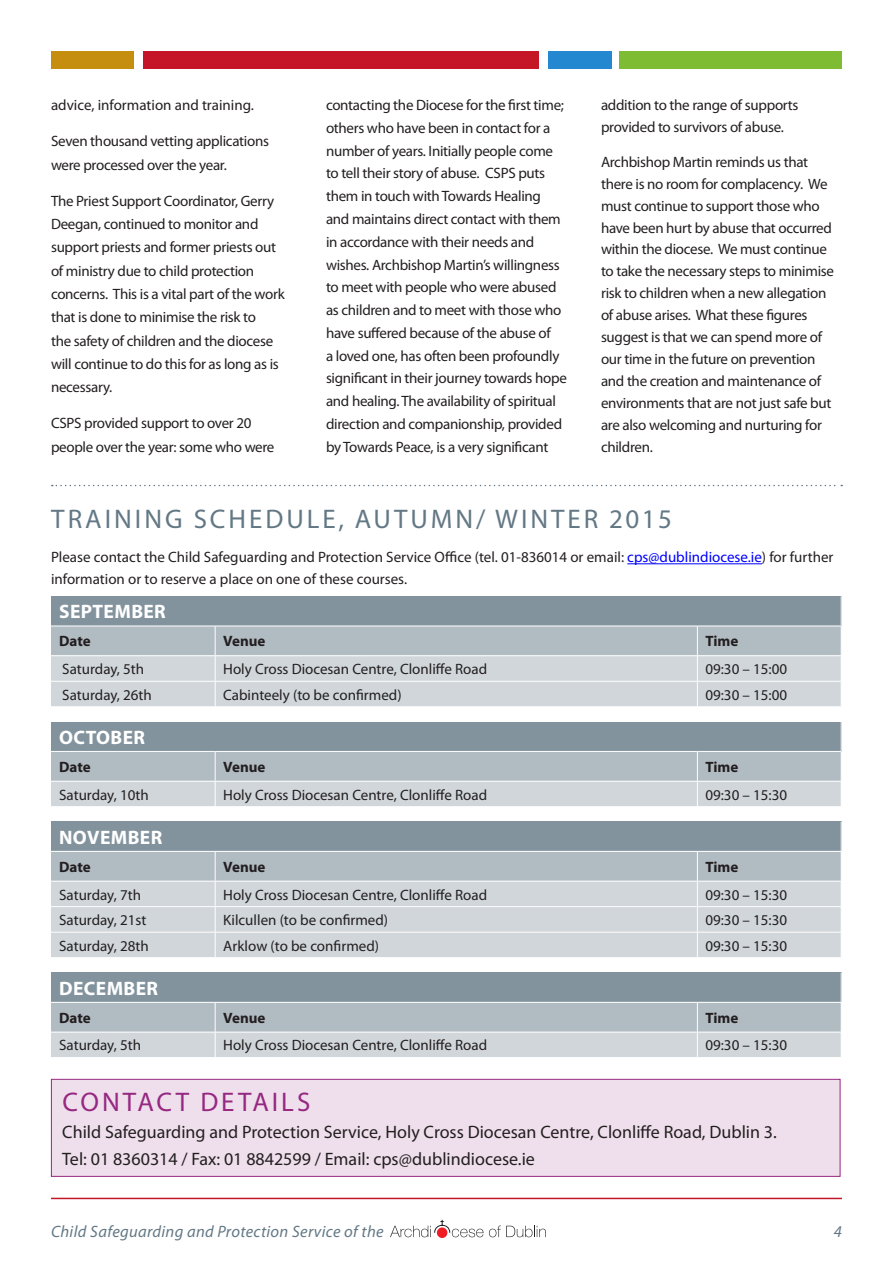
<style>
.page{position:relative;width:893px;height:1263px;background:#fff}
.page>*{position:absolute;margin:0;border:0;box-sizing:border-box;transform-origin:0 0}
.HEADING_1{font:27px "Myriad Pro";letter-spacing:.11em;color:#637885}
.HEADING_1-2{font:27px "Myriad Pro";letter-spacing:.11em;color:#962881}
.HEADING_3{font:700 19.5px "Myriad Pro";letter-spacing:.02em;color:#fff}
.BODY_COPY{font:18px "Myriad Pro";color:#231f20}
.BODY_COPY-2{font:italic 16.5px "Myriad Pro";letter-spacing:.02em;color:#637885}
.BODY_COPY-3{font:15px/22.8px "Myriad Pro";letter-spacing:-.02em;color:#231f20}
.BODY_COPY-4{font:15px/21.8px "Myriad Pro";color:#231f20}
.BODY_COPY-5{font:700 15px "Myriad Pro";color:#231f20}
.s1{color:#00f}
</style>
<div class="page">
<div style="left:51px;top:51px;width:83px;height:17px;background:#c58e0f"></div>
<div style="left:548px;top:51px;width:64px;height:17px;background:#2388cf"></div>
<div style="left:620px;top:51px;width:222px;height:17px;background:#7ebc34"></div>
<div style="left:143px;top:51px;width:396px;height:17px;background:#c51627"></div>
<hr style="left:51px;top:1198px;width:791px;height:1px;background:#c51627">
<svg style="left:390px;top:1219px;width:93px;height:18px"></svg>
<svg style="left:489px;top:1225px;width:57px;height:12px"></svg>
<hr style="left:627px;top:563px;width:135px;height:1px;background:#00f">
<svg style="left:52px;top:485px;width:790px;height:1px"></svg>
<div style="left:51px;top:596px;width:790px;height:30px;background:#82939d"></div>
<svg style="left:51px;top:627px;width:790px;height:79px;background:#c6cdd2"></svg>
<svg style="left:51px;top:722px;width:791px;height:84px;background:#aab6bd"></svg>
<hr style="left:51px;top:751px;width:164px;height:1px;background:#fff">
<hr style="left:215px;top:751px;width:482px;height:1px;background:#fff">
<hr style="left:697px;top:751px;width:145px;height:1px;background:#fff">
<div style="left:51px;top:821px;width:790px;height:30px;background:#82939d"></div>
<svg style="left:51px;top:852px;width:790px;height:105px;background:#c8cfd4"></svg>
<div style="left:51px;top:972px;width:790px;height:30px;background:#82939d"></div>
<svg style="left:51px;top:1003px;width:790px;height:54px;background:#c0c8cd"></svg>
<div style="left:51px;top:1079px;width:789px;height:98px;background:#efdfec;border:1px solid #962881"></div>
<p class="BODY_COPY-4" style="left:51px;top:94px;width:204px">advice, information and training.</p>
<p class="BODY_COPY-3" style="left:51px;top:129px;width:219px;line-height:23.4px">Seven thousand vetting applications were processed over the year.</p>
<p class="BODY_COPY-3" style="left:51px;top:189px;width:235px;line-height:23.4px">The Priest Support Coordinator, Gerry Deegan, continued to monitor and support priests and former priests out of ministry due to child protection concerns. This is a vital part of the work that is done to minimise the risk to<br>the safety of children and the diocese will continue to do this for as long as is necessary.</p>
<p class="BODY_COPY-3" style="left:51px;top:411px;width:225px;line-height:23.4px">CSPS provided support to over 20 people over the year: some who were</p>
<p class="BODY_COPY-3" style="left:326px;top:93px;width:242px">contacting the Diocese for the first time; others who have been in contact for a number of years. Initially people come to tell their story of abuse. CSPS puts them in touch with Towards Healing and maintains direct contact with them in accordance with their needs and wishes. Archbishop Martin’s willingness to meet with people who were abused as children and to meet with those who have suffered because of the abuse of<br>a loved one, has often been profoundly significant in their journey towards hope and healing. The availability of spiritual direction and companionship, provided by Towards Peace, is a very significant</p>
<p class="BODY_COPY-3" style="left:601px;top:94px;width:199px;line-height:21.9px">addition to the range of supports provided to survivors of abuse.</p>
<p class="BODY_COPY-3" style="left:601px;top:151px;width:235px;line-height:21.9px">Archbishop Martin reminds us that there is no room for complacency. We must continue to support those who have been hurt by abuse that occurred within the diocese. We must continue to take the necessary steps to minimise risk to children when a new allegation of abuse arises. What these figures suggest is that we can spend more of our time in the future on prevention and the creation and maintenance of environments that are not just safe but are also welcoming and nurturing for children.</p>
<p class="HEADING_1" style="left:51px;top:502px;width:622px">TRAINING SCHEDULE, AUTUMN/ WINTER 2015</p>
<p class="BODY_COPY-4" style="left:51px;top:546px;width:784px">Please contact the Child Safeguarding and Protection Service Office (tel. 01-836014 or email: <span class="s1">cps@dublindiocese.ie</span>) for further information or to reserve a place on one of these courses.</p>
<p class="HEADING_3" style="left:59px;top:599px;width:108px">SEPTEMBER</p>
<p class="BODY_COPY-5" style="left:59px;top:632px;width:33px">Date</p>
<p class="BODY_COPY-5" style="left:223px;top:632px;width:44px">Venue</p>
<p class="BODY_COPY-5" style="left:705px;top:632px;width:34px">Time</p>
<p class="BODY_COPY-4" style="left:62px;top:658px;width:83px">Saturday, 5th</p>
<p class="BODY_COPY-4" style="left:223px;top:658px;width:265px">Holy Cross Diocesan Centre, Clonliffe Road</p>
<p class="BODY_COPY-3" style="left:705px;top:657px;width:83px">09:30 – 15:00</p>
<p class="BODY_COPY-4" style="left:62px;top:683px;width:91px">Saturday, 26th</p>
<p class="BODY_COPY-4" style="left:223px;top:683px;width:180px">Cabinteely (to be confirmed)</p>
<p class="BODY_COPY-3" style="left:705px;top:683px;width:83px">09:30 – 15:00</p>
<p class="HEADING_3" style="left:59px;top:724px;width:88px">OCTOBER</p>
<p class="BODY_COPY-5" style="left:59px;top:757px;width:33px">Date</p>
<p class="BODY_COPY-5" style="left:223px;top:757px;width:44px">Venue</p>
<p class="BODY_COPY-5" style="left:705px;top:757px;width:34px">Time</p>
<p class="BODY_COPY-4" style="left:59px;top:783px;width:91px">Saturday, 10th</p>
<p class="BODY_COPY-4" style="left:223px;top:783px;width:265px">Holy Cross Diocesan Centre, Clonliffe Road</p>
<p class="BODY_COPY-3" style="left:705px;top:783px;width:83px">09:30 – 15:30</p>
<p class="HEADING_3" style="left:59px;top:824px;width:105px">NOVEMBER</p>
<p class="BODY_COPY-5" style="left:59px;top:857px;width:33px">Date</p>
<p class="BODY_COPY-5" style="left:223px;top:857px;width:44px">Venue</p>
<p class="BODY_COPY-5" style="left:705px;top:857px;width:34px">Time</p>
<p class="BODY_COPY-4" style="left:59px;top:883px;width:83px">Saturday, 7th</p>
<p class="BODY_COPY-4" style="left:223px;top:883px;width:265px">Holy Cross Diocesan Centre, Clonliffe Road</p>
<p class="BODY_COPY-3" style="left:705px;top:883px;width:83px">09:30 – 15:30</p>
<p class="BODY_COPY-4" style="left:59px;top:909px;width:89px">Saturday, 21st</p>
<p class="BODY_COPY-4" style="left:223px;top:909px;width:166px">Kilcullen (to be confirmed)</p>
<p class="BODY_COPY-3" style="left:705px;top:908px;width:83px">09:30 – 15:30</p>
<p class="BODY_COPY-4" style="left:59px;top:934px;width:91px">Saturday, 28th</p>
<p class="BODY_COPY-4" style="left:223px;top:934px;width:157px">Arklow (to be confirmed)</p>
<p class="BODY_COPY-3" style="left:705px;top:934px;width:83px">09:30 – 15:30</p>
<p class="HEADING_3" style="left:59px;top:975px;width:100px">DECEMBER</p>
<p class="BODY_COPY-5" style="left:59px;top:1008px;width:33px">Date</p>
<p class="BODY_COPY-5" style="left:223px;top:1008px;width:44px">Venue</p>
<p class="BODY_COPY-5" style="left:705px;top:1008px;width:34px">Time</p>
<p class="BODY_COPY-4" style="left:59px;top:1034px;width:83px">Saturday, 5th</p>
<p class="BODY_COPY-4" style="left:223px;top:1034px;width:265px">Holy Cross Diocesan Centre, Clonliffe Road</p>
<p class="BODY_COPY-3" style="left:705px;top:1034px;width:83px">09:30 – 15:30</p>
<p class="HEADING_1-2" style="left:63px;top:1085px;width:249px">CONTACT DETAILS</p>
<p class="BODY_COPY" style="left:62px;top:1121px;width:716px">Child Safeguarding and Protection Service, Holy Cross Diocesan Centre, Clonliffe Road, Dublin 3.</p>
<p class="BODY_COPY" style="left:62px;top:1148px;width:474px">Tel: 01 8360314 / Fax: 01 8842599 / Email: cps@dublindiocese.ie</p>
<p class="BODY_COPY-2" style="left:51px;top:1221px;width:334px">Child Safeguarding and Protection Service of the</p>
<p class="BODY_COPY-2" style="left:834px;top:1221px;width:10px">4</p>
</div>
